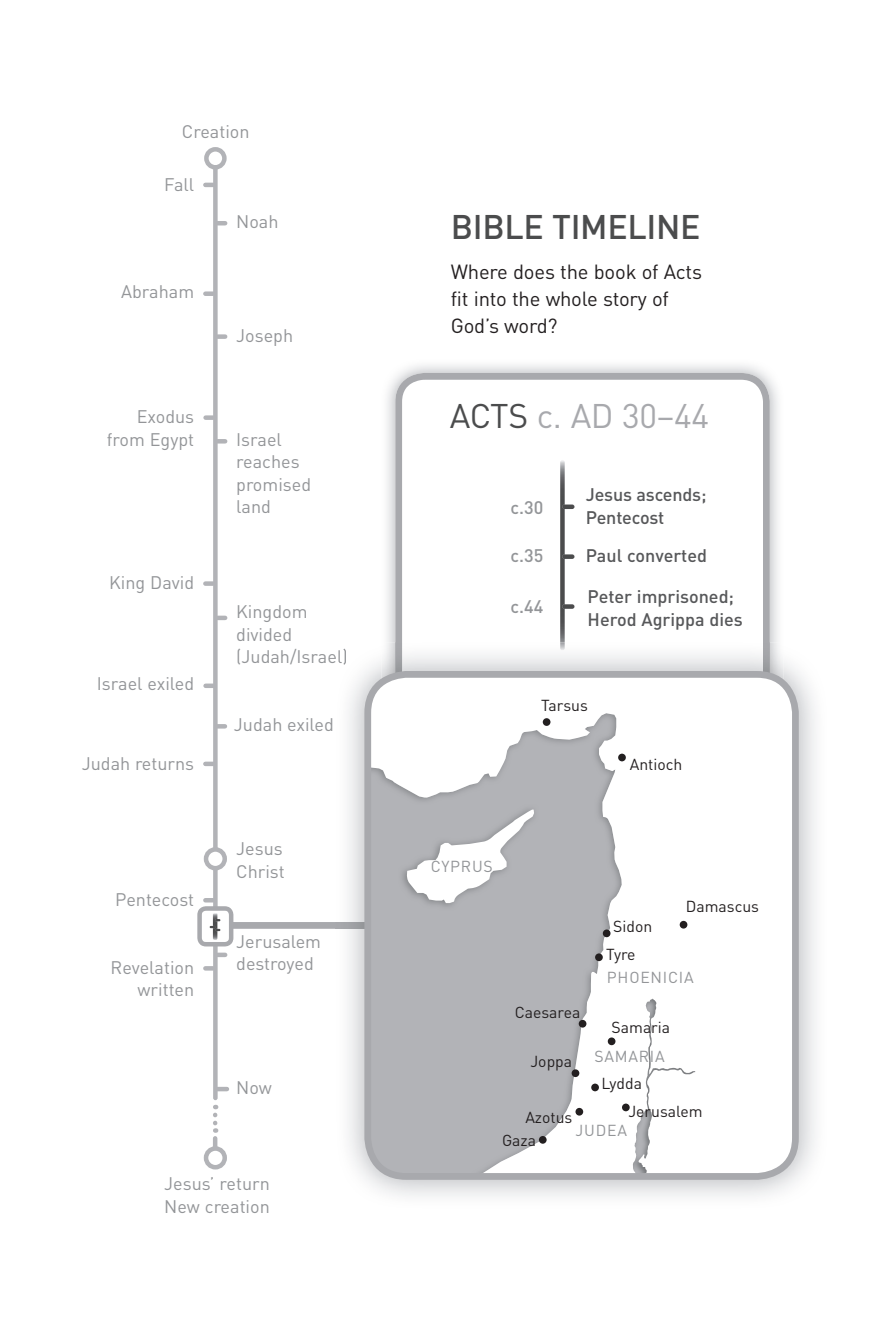
<style>
.page{position:relative;width:896px;height:1344px;background:#fff}
.page>*{position:absolute;margin:0;border:0;box-sizing:border-box;transform-origin:0 0}
.t1{font:500 33.75px "DIN";letter-spacing:-.01em;color:#4b4c4d}
.t2{font:33.75px "DIN";letter-spacing:-.01em;color:#a8a9ad}
.t3{font:20.25px/27px "DIN";letter-spacing:-.01em;color:#231f20}
.t4{font:18px/22.5px "DIN";color:#939598}
.t5{font:500 18px/22.5px "DIN";color:#57585a}
.t6{font:500 18px "DIN";color:#939598}
.t7{font:15.75px/23.2px "DIN";color:#231f20}
.t8{font:15.75px "DIN";letter-spacing:.05em;color:#939598}
.s1{color:#4b4c4d}
</style>
<div class="page">
<div style="left:227px;top:921px;width:174px;height:7px;background:#a8a9ad;border-radius:3px"></div>
<div style="left:213px;top:165px;width:5px;height:934px;background:#b2b3b7;border-radius:2px"></div>
<div style="left:204px;top:147px;width:23px;height:22px;border:4px solid #b2b3b7;border-radius:50%"></div>
<svg style="left:213px;top:1104px;width:4px;height:28px"></svg>
<svg style="left:206px;top:849px;width:19px;height:19px"></svg>
<div style="left:204px;top:847px;width:23px;height:23px;border:4px solid #b2b3b7;border-radius:50%"></div>
<svg style="left:206px;top:1148px;width:19px;height:18px"></svg>
<div style="left:204px;top:1145px;width:23px;height:24px;border:4px solid #b2b3b7;border-radius:50%"></div>
<svg style="left:205px;top:183px;width:8px;height:4px"></svg>
<svg style="left:206px;top:415px;width:7px;height:5px"></svg>
<svg style="left:206px;top:683px;width:7px;height:5px"></svg>
<svg style="left:218px;top:724px;width:7px;height:4px"></svg>
<div style="left:217px;top:1086px;width:10px;height:5px;background:#b2b3b7"></div>
<svg style="left:213px;top:1138px;width:4px;height:9px"></svg>
<div style="left:205px;top:291px;width:8px;height:5px;background:#b2b3b7"></div>
<svg style="left:218px;top:221px;width:7px;height:4px"></svg>
<svg style="left:218px;top:439px;width:7px;height:4px"></svg>
<svg style="left:218px;top:334px;width:7px;height:5px"></svg>
<svg style="left:205px;top:581px;width:8px;height:4px"></svg>
<svg style="left:218px;top:615px;width:7px;height:5px"></svg>
<div style="left:205px;top:761px;width:8px;height:5px;background:#b2b3b7"></div>
<div style="left:205px;top:965px;width:8px;height:5px;background:#b2b3b7"></div>
<svg style="left:218px;top:952px;width:7px;height:4px"></svg>
<svg style="left:197px;top:906px;width:36px;height:40px"></svg>
<svg style="left:395px;top:373px;width:375px;height:269px"></svg>
<div style="left:562px;top:554px;width:12px;height:5px;background:#4b4c4d;border-radius:2px"></div>
<svg style="left:562px;top:604px;width:12px;height:4px"></svg>
<div style="left:562px;top:504px;width:12px;height:5px;background:#4b4c4d;border-radius:2px"></div>
<div style="left:205px;top:897px;width:8px;height:5px;background:#b2b3b7"></div>
<img style="left:336px;top:921px;width:28px;height:7px">
<img style="left:395px;top:642px;width:375px;height:30px">
<svg style="left:560px;top:460px;width:5px;height:190px"></svg>
<img style="left:338px;top:648px;width:8px;height:16px">
<svg style="left:368px;top:674px;width:427px;height:502px"></svg>
<div style="left:398px;top:804px;width:141px;height:107px;background:#b2b3b7"></div>
<svg style="left:407px;top:809px;width:127px;height:93px"></svg>
<img style="left:633px;top:998px;width:62px;height:173px">
<div style="left:364px;top:671px;width:435px;height:508px;border:7px solid #a8a9ad;border-radius:39px"></div>
<div style="left:608px;top:1037px;width:7px;height:7px;background:#231f20;border-radius:50%"></div>
<div style="left:622px;top:1103px;width:8px;height:8px;background:#231f20;border-radius:50%"></div>
<div style="left:591px;top:1083px;width:8px;height:8px;background:#231f20;border-radius:50%"></div>
<div style="left:575px;top:1107px;width:8px;height:8px;background:#231f20;border-radius:50%"></div>
<div style="left:539px;top:1135px;width:8px;height:8px;background:#231f20;border-radius:50%"></div>
<div style="left:572px;top:1069px;width:7px;height:7px;background:#231f20;border-radius:50%"></div>
<div style="left:579px;top:1019px;width:7px;height:8px;background:#231f20;border-radius:50%"></div>
<div style="left:595px;top:953px;width:8px;height:7px;background:#231f20;border-radius:50%"></div>
<div style="left:603px;top:929px;width:7px;height:8px;background:#231f20;border-radius:50%"></div>
<div style="left:680px;top:920px;width:7px;height:8px;background:#231f20;border-radius:50%"></div>
<div style="left:618px;top:753px;width:8px;height:8px;background:#231f20;border-radius:50%"></div>
<div style="left:543px;top:718px;width:7px;height:7px;background:#231f20;border-radius:50%"></div>
<p class="t4" style="left:182px;top:120px;width:69px">Creation</p>
<p class="t4" style="left:164px;top:173px;width:31px">Fall</p>
<p class="t4" style="left:121px;top:280px;width:75px">Abraham</p>
<p class="t4" style="left:107px;top:405px;width:89px;text-align:right">Exodus from Egypt</p>
<p class="t4" style="left:109px;top:571px;width:87px">King David</p>
<p class="t4" style="left:97px;top:672px;width:99px">Israel exiled</p>
<p class="t4" style="left:82px;top:752px;width:114px">Judah returns</p>
<p class="t4" style="left:115px;top:887px;width:81px">Pentecost</p>
<p class="t4" style="left:111px;top:955px;width:85px;text-align:right">Revelation written</p>
<p class="t4" style="left:236px;top:209px;width:44px">Noah</p>
<p class="t4" style="left:236px;top:324px;width:58px">Joseph</p>
<p class="t4" style="left:236px;top:427px;width:76px">Israel reaches promised land</p>
<p class="t4" style="left:236px;top:600px;width:113px">Kingdom divided (Judah/Israel)</p>
<p class="t4" style="left:234px;top:712px;width:101px">Judah exiled</p>
<p class="t4" style="left:236px;top:836px;width:50px">Jesus<br>Christ</p>
<p class="t4" style="left:236px;top:929px;width:86px">Jerusalem destroyed</p>
<p class="t4" style="left:236px;top:1075px;width:37px">Now</p>
<p class="t4" style="left:164px;top:1171px;width:107px">Jesus’ return<br>New creation</p>
<h1 class="t1" style="left:451px;top:205px;width:251px">BIBLE TIMELINE</h1>
<p class="t3" style="left:451px;top:257px;width:253px">Where does the book of Acts fit into the whole story of<br>God’s word?</p>
<h1 class="t2" style="left:450px;top:395px;width:261px"><span class="s1">ACTS</span> c. AD 30–44</h1>
<p class="t6" style="left:510px;top:495px;width:34px">c.30</p>
<p class="t6" style="left:510px;top:543px;width:34px">c.35</p>
<p class="t6" style="left:510px;top:594px;width:34px">c.44</p>
<p class="t5" style="left:586px;top:483px;width:122px">Jesus ascends;<br>Pentecost</p>
<p class="t5" style="left:586px;top:543px;width:123px">Paul converted</p>
<p class="t5" style="left:588px;top:584px;width:157px">Peter imprisoned;<br>Herod Agrippa dies</p>
<p class="t7" style="left:541px;top:693px;width:48px">Tarsus</p>
<p class="t7" style="left:630px;top:752px;width:54px">Antioch</p>
<p class="t8" style="left:431px;top:856px;width:64px">CYPRUS</p>
<p class="t7" style="left:613px;top:914px;width:41px">Sidon</p>
<p class="t7" style="left:606px;top:942px;width:31px">Tyre</p>
<p class="t7" style="left:686px;top:894px;width:75px">Damascus</p>
<p class="t7" style="left:515px;top:999px;width:67px">Caesarea</p>
<p class="t7" style="left:530px;top:1049px;width:43px">Joppa</p>
<p class="t8" style="left:607px;top:967px;width:88px">PHOENICIA</p>
<p class="t7" style="left:612px;top:1015px;width:60px">Samaria</p>
<p class="t8" style="left:594px;top:1045px;width:72px">SAMARIA</p>
<p class="t7" style="left:601px;top:1071px;width:42px">Lydda</p>
<p class="t7" style="left:628px;top:1099px;width:76px">Jerusalem</p>
<p class="t7" style="left:502px;top:1104px;width:72px;text-indent:23px">Azotus<br>Gaza</p>
<p class="t8" style="left:575px;top:1120px;width:53px">JUDEA</p>
</div>
